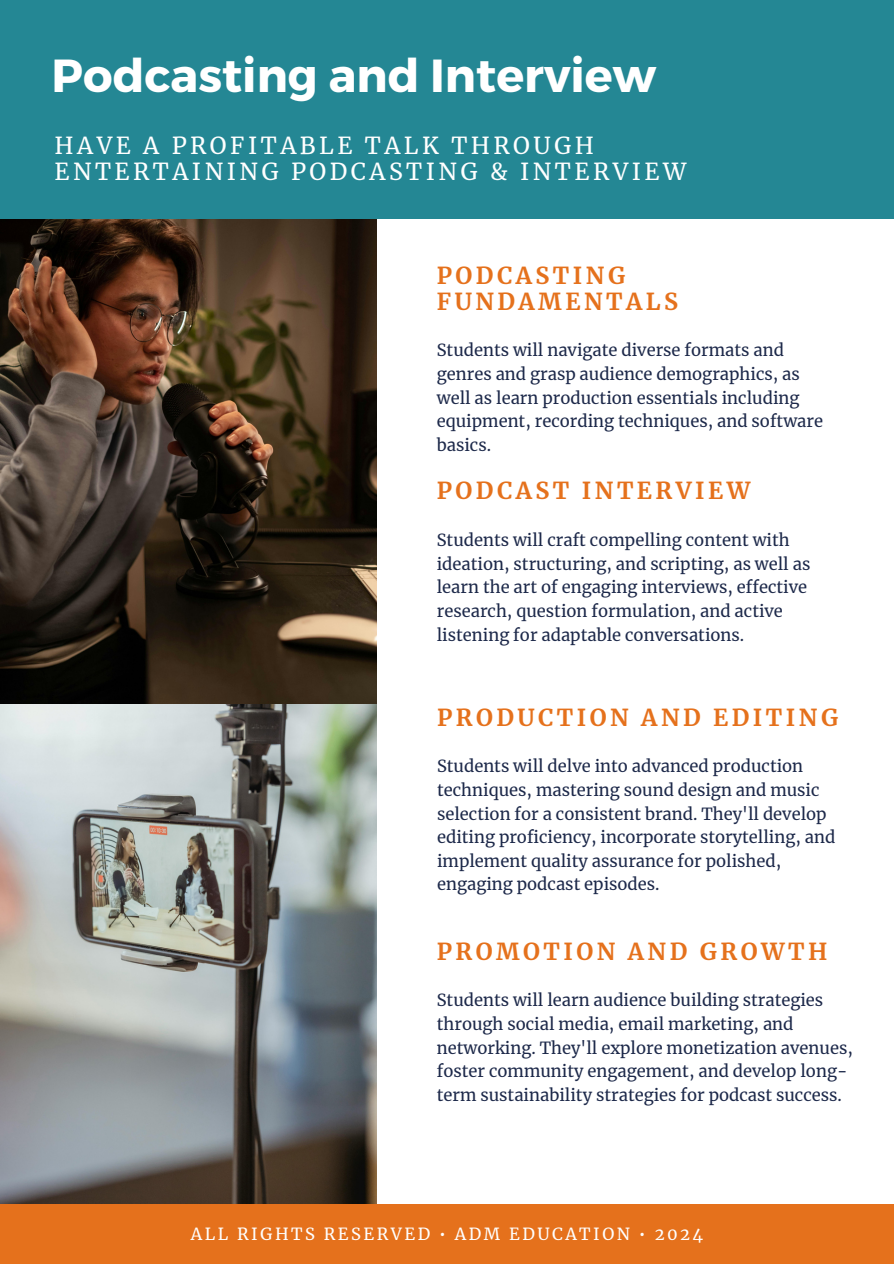
<style>
.page{position:relative;width:894px;height:1264px;background:#fff}
.page>*{position:absolute;margin:0;border:0;box-sizing:border-box;transform-origin:0 0}
.t1{font:700 46.35px "Montserrat";color:#fff}
.t2{font:700 23.1px/25.8px "Merriweather";letter-spacing:.15em;color:#e5711c}
.t3{font:23.1px/25.8px "Merriweather";letter-spacing:.15em;color:#fff}
.t4{font:16.5px/23.7px "Merriweather";color:#1d294a}
.t5{font:16.5px "Merriweather";letter-spacing:.15em;color:#fff}
</style>
<div class="page">
<img style="left:0;top:218px;width:376px;height:986px">
<div style="left:0;top:1204px;width:893px;height:59px;background:#e5711c"></div>
<div style="left:0;top:0;width:893px;height:218px;background:#248794"></div>
<p class="t1" style="left:52px;top:45px;width:606px">Podcasting and Interview</p>
<h1 class="t3" style="left:54px;top:133px;width:633px">HAVE A PROFITABLE TALK THROUGH<br>ENTERTAINING PODCASTING &amp; INTERVIEW</h1>
<h2 class="t2" style="left:436px;top:263px;width:243px">PODCASTING<br>FUNDAMENTALS</h2>
<h3 class="t4" style="left:436px;top:338px;width:387px">Students will navigate diverse formats and genres and grasp audience demographics, as well as learn production essentials including equipment, recording techniques, and software basics.</h3>
<p class="t2" style="left:436px;top:478px;width:315px">PODCAST INTERVIEW</p>
<h2 class="t4" style="left:436px;top:528px;width:375px">Students will craft compelling content with ideation, structuring, and scripting, as well as learn the art of engaging interviews, effective research, question formulation, and active listening for adaptable conversations.</h2>
<p class="t2" style="left:437px;top:704px;width:402px">PRODUCTION AND EDITING</p>
<h2 class="t4" style="left:437px;top:754px;width:400px">Students will delve into advanced production techniques, mastering sound design and music selection for a consistent brand. They'll develop editing proficiency, incorporate storytelling, and implement quality assurance for polished, engaging podcast episodes.</h2>
<p class="t2" style="left:436px;top:938px;width:392px">PROMOTION AND GROWTH</p>
<h2 class="t4" style="left:436px;top:988px;width:417px">Students will learn audience building strategies through social media, email marketing, and networking. They'll explore monetization avenues, foster community engagement, and develop long&shy;term sustainability strategies for podcast success.</h2>
<p class="t5" style="left:191px;top:1223px;width:513px">ALL RIGHTS RESERVED • ADM EDUCATION • 2024</p>
</div>
